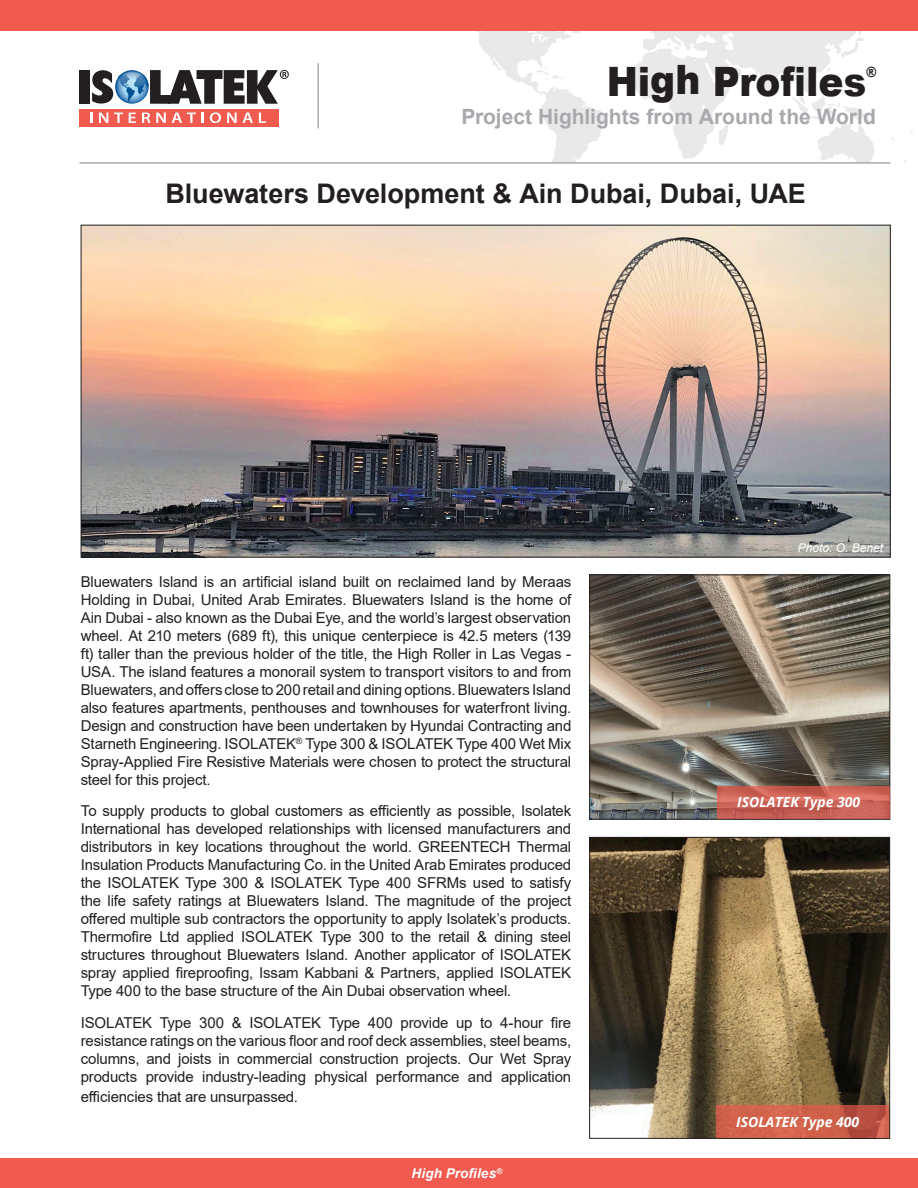
<style>
.page{position:relative;width:918px;height:1188px;background:#fff}
.page>*{position:absolute;margin:0;border:0;box-sizing:border-box;transform-origin:0 0}
.Body_Text{font:900 40.5px "Arial";color:#231f20;scale:.93 1}
.Paragraph_header{font:700 27px "Arial";color:#231f20}
.t1{font:700 21px "Arial";color:#a8a9ad}
.t2{font:15px/18px "Arial";letter-spacing:-.01em;color:#231f20;text-align:justify}
.Body_Text-2{font:900 14.1px "Arial";color:#231f20;scale:.93 1}
.Callout_Text{font:italic 700 13.95px "Open Sans";color:#fff}
.t3{font:italic 700 13.5px "Arial";letter-spacing:.01em;color:#fff}
.Body_Text-3{font:italic 12px "Arial";color:#fff}
</style>
<div class="page">
<div style="left:0;top:1159px;width:918px;height:29px;background:#f05a4f"></div>
<svg style="left:478px;top:31px;width:435px;height:131px"></svg>
<hr style="left:318px;top:63px;width:1px;height:65px;background:#808285">
<div style="left:0;top:0;width:918px;height:31px;background:#f05a4f"></div>
<hr style="left:79px;top:163px;width:811px;height:1px;background:#808285">
<div style="left:79px;top:70px;width:11px;height:34px;background:#231f20"></div>
<div style="left:79px;top:109px;width:200px;height:18px;background:#f05a4f"></div>
<svg style="left:90px;top:113px;width:2px;height:10px"></svg>
<svg style="left:99px;top:113px;width:9px;height:10px"></svg>
<svg style="left:114px;top:113px;width:9px;height:10px"></svg>
<svg style="left:129px;top:113px;width:7px;height:10px"></svg>
<svg style="left:142px;top:112px;width:8px;height:11px"></svg>
<svg style="left:156px;top:113px;width:10px;height:10px"></svg>
<svg style="left:172px;top:113px;width:24px;height:10px"></svg>
<svg style="left:202px;top:113px;width:2px;height:10px"></svg>
<svg style="left:210px;top:112px;width:11px;height:11px"></svg>
<svg style="left:227px;top:113px;width:26px;height:10px"></svg>
<svg style="left:259px;top:113px;width:7px;height:10px"></svg>
<svg style="left:92px;top:70px;width:197px;height:34px"></svg>
<img style="left:83px;top:227px;width:806px;height:328px">
<img style="left:591px;top:576px;width:297px;height:242px">
<div style="left:589px;top:574px;width:301px;height:246px;border:1px solid #231f20"></div>
<img style="left:591px;top:839px;width:297px;height:298px">
<div style="left:589px;top:837px;width:301px;height:302px;border:1px solid #231f20"></div>
<svg style="left:717px;top:786px;width:173px;height:32px;background:#ca6357"></svg>
<svg style="left:716px;top:1106px;width:173px;height:32px;background:#cb5e49"></svg>
<p class="Body_Text" style="left:607px;top:52px;width:281px">High Profiles</p>
<p class="Body_Text-2" style="left:866px;top:62px;width:13px">®</p>
<p class="t1" style="left:461px;top:102px;width:416px">Project Highlights from Around the World</p>
<p class="Paragraph_header" style="left:166px;top:174px;width:642px">Bluewaters Development &amp; Ain Dubai, Dubai, UAE</p>
<p class="t2" style="left:81px;top:573px;width:492px">Bluewaters Island is an artificial island built on reclaimed land by Meraas Holding in Dubai, United Arab Emirates. Bluewaters Island is the home of Ain Dubai - also known as the Dubai Eye, and the world’s largest observation wheel. At 210 meters (689 ft), this unique centerpiece is 42.5 meters (139 ft) taller than the previous holder of the title, the High Roller in Las Vegas - USA. The island features a monorail system to transport visitors to and from Bluewaters, and offers close to 200 retail and dining options. Bluewaters Island also features apartments, penthouses and townhouses for waterfront living.<br>Design and construction have been undertaken by Hyundai Contracting and Starneth Engineering. ISOLATEK<sup>®</sup> Type 300 &amp; ISOLATEK Type 400 Wet Mix Spray-Applied Fire Resistive Materials were chosen to protect the structural steel for this project.</p>
<p class="t2" style="left:81px;top:802px;width:492px">To supply products to global customers as efficiently as possible, Isolatek International has developed relationships with licensed manufacturers and distributors in key locations throughout the world. GREENTECH Thermal Insulation Products Manufacturing Co. in the United Arab Emirates produced the ISOLATEK Type 300 &amp; ISOLATEK Type 400 SFRMs used to satisfy the life safety ratings at Bluewaters Island. The magnitude of the project offered multiple sub contractors the opportunity to apply Isolatek’s products.<br>Thermofire Ltd applied ISOLATEK Type 300 to the retail &amp; dining steel structures throughout Bluewaters Island. Another applicator of ISOLATEK spray applied fireproofing, Issam Kabbani &amp; Partners, applied ISOLATEK Type 400 to the base structure of the Ain Dubai observation wheel.</p>
<p class="t2" style="left:81px;top:1014px;width:492px">ISOLATEK Type 300 &amp; ISOLATEK Type 400 provide up to 4-hour fire resistance ratings on the various floor and roof deck assemblies, steel beams, columns, and joists in commercial construction projects. Our Wet Spray products provide industry-leading physical performance and application</p>
<p class="t2" style="left:81px;top:1087px;width:219px">efficiencies that are unsurpassed.</p>
<p class="t3" style="left:412px;top:1165px;width:92px">High Profiles<sup>®</sup></p>
<p class="Body_Text-3" style="left:798px;top:540px;width:87px">Photo: O. Benet</p>
<p class="Callout_Text" style="left:737px;top:792px;width:125px">ISOLATEK Type 300</p>
<p class="Callout_Text" style="left:736px;top:1112px;width:125px">ISOLATEK Type 400</p>
</div>
